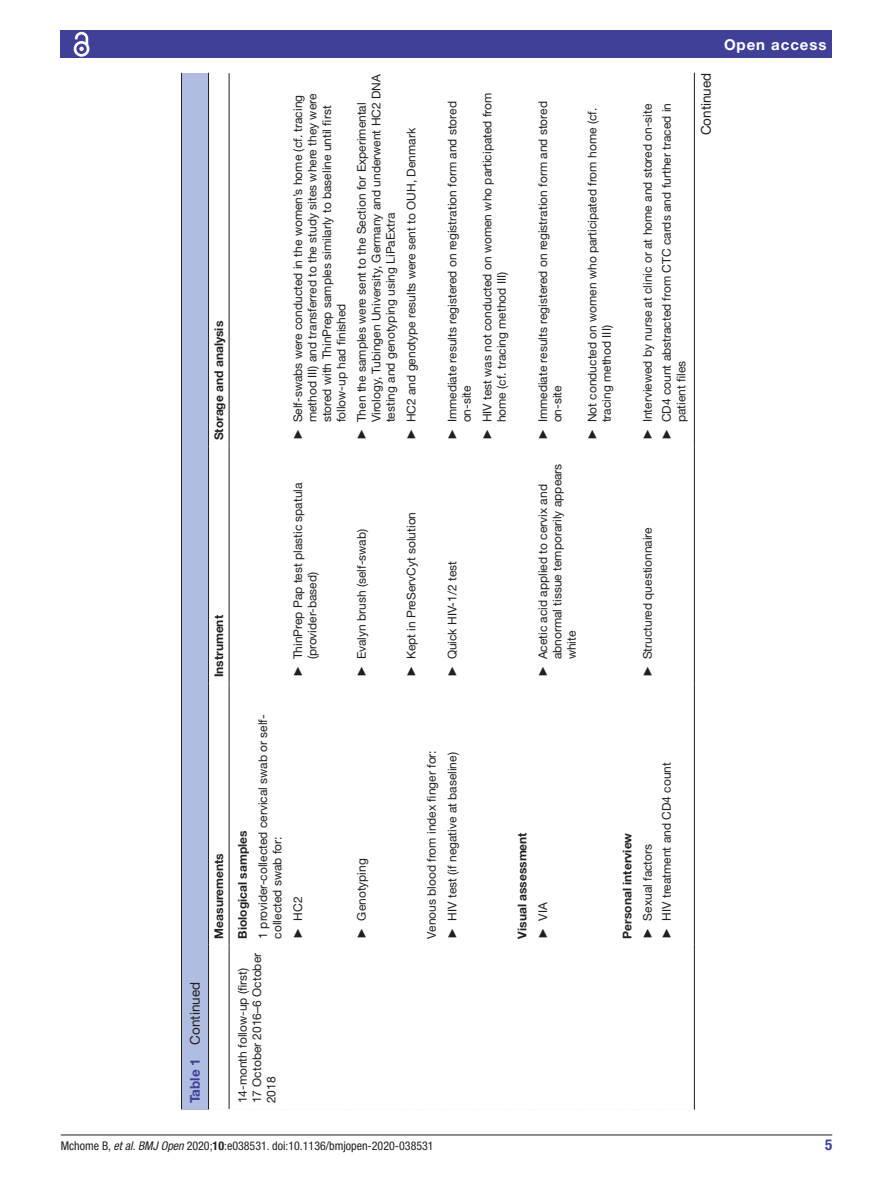
<style>
.page{position:relative;width:893px;height:1191px;background:#fff}
.page>*{position:absolute;margin:0;border:0;box-sizing:border-box;transform-origin:0 0}
.t1{font:700 15px "Helvetica Neue LT Std";letter-spacing:.065em;color:#fff}
.t2{font:700 condensed 15px "Helvetica Neue LT Std";color:#414099}
.t3{font:13.5px "Helvetica Neue LT Std";color:#231f20}
.t4{font:12px/14.4px "Helvetica Neue LT Std";color:#231f20}
.t5{font:700 12px/20.5px "Helvetica Neue LT Std";color:#231f20}
.t6{font:condensed 12px "Helvetica Neue LT Std";color:#231f20}
.s1{font-family:"Arial"}
.s2{font-weight:700;color:#414099}
.s3{font-family:"Arial";font-weight:400}
.s4{font-weight:400}
.s5{font-style:italic}
.s6{font-weight:700}
</style>
<div class="page">
<hr style="left:61px;top:1134px;width:771px;height:1px;background:#231f20">
<div style="left:61px;top:31px;width:771px;height:27px;background:#414099"></div>
<svg style="left:73px;top:31px;width:17px;height:26px"></svg>
<svg style="left:228px;top:73px;width:466px;height:1036px"></svg>
<hr style="left:208px;top:944px;width:1px;height:165px;background:#231f20">
<hr style="left:229px;top:944px;width:1px;height:165px;background:#231f20">
<hr style="left:208px;top:683px;width:1px;height:261px;background:#231f20">
<hr style="left:229px;top:683px;width:1px;height:261px;background:#231f20">
<hr style="left:208px;top:446px;width:1px;height:237px;background:#231f20">
<hr style="left:229px;top:446px;width:1px;height:237px;background:#231f20">
<hr style="left:208px;top:73px;width:1px;height:373px;background:#231f20">
<hr style="left:229px;top:73px;width:1px;height:373px;background:#231f20">
<hr style="left:694px;top:944px;width:1px;height:165px;background:#231f20">
<hr style="left:694px;top:683px;width:1px;height:261px;background:#231f20">
<hr style="left:694px;top:446px;width:1px;height:237px;background:#231f20">
<hr style="left:694px;top:73px;width:1px;height:373px;background:#231f20">
<div style="left:182px;top:73px;width:18px;height:1036px;background:#afbde1"></div>
<hr style="left:181px;top:73px;width:1px;height:1036px;background:#231f20">
<p class="t5" style="left:208px;top:440px;width:121px;rotate:-90deg">Storage and analysis</p>
<p class="t5" style="left:208px;top:677px;width:64px;rotate:-90deg">Instrument</p>
<p class="t4" style="left:291px;top:422px;width:330px;text-indent:-18px;rotate:-90deg"><span class="s1">►</span> Self-swabs were conducted in the women’s home (cf. tracing method III) and transferred to the study sites where they were stored with ThinPrep samples similarly to baseline until first follow-up had finished</p>
<p class="t4" style="left:354px;top:422px;width:350px;text-indent:-18px;rotate:-90deg"><span class="s1">►</span> Then the samples were sent to the Section for Experimental<br>Virology, Tubingen University, Germany and underwent HC2 DNA testing and genotyping using LiPaExtra</p>
<p class="t4" style="left:404px;top:440px;width:314px;rotate:-90deg"><span class="s1">►</span> HC2 and genotype results were sent to OUH, Denmark</p>
<p class="t4" style="left:291px;top:659px;width:178px;text-indent:-18px;rotate:-90deg"><span class="s1">►</span> ThinPrep Pap test plastic spatula (provider-based)</p>
<p class="t4" style="left:354px;top:677px;width:150px;rotate:-90deg"><span class="s1">►</span> Evalyn brush (self-swab)</p>
<p class="t4" style="left:404px;top:677px;width:167px;rotate:-90deg"><span class="s1">►</span> Kept in PreServCyt solution</p>
<p class="t4" style="left:445px;top:422px;width:322px;text-indent:-18px;rotate:-90deg"><span class="s1">►</span> Immediate results registered on registration form and stored on-site</p>
<p class="t4" style="left:480px;top:422px;width:331px;text-indent:-18px;rotate:-90deg"><span class="s1">►</span> HIV test was not conducted on women who participated from home (cf. tracing method III)</p>
<p class="t4" style="left:445px;top:677px;width:118px;rotate:-90deg"><span class="s1">►</span> Quick HIV-1/2 test</p>
<p class="t4" style="left:535px;top:422px;width:322px;text-indent:-18px;rotate:-90deg"><span class="s1">►</span> Immediate results registered on registration form and stored on-site</p>
<p class="t4" style="left:585px;top:422px;width:316px;text-indent:-18px;rotate:-90deg"><span class="s1">►</span> Not conducted on women who participated from home (cf. tracing method III)</p>
<p class="t4" style="left:535px;top:659px;width:197px;text-indent:-18px;rotate:-90deg"><span class="s1">►</span> Acetic acid applied to cervix and abnormal tissue temporarily appears white</p>
<p class="t4" style="left:659px;top:422px;width:321px;text-indent:-18px;rotate:-90deg"><span class="s1">►</span> CD4 count abstracted from CTC cards and further traced in patient files</p>
<p class="t4" style="left:640px;top:440px;width:338px;rotate:-90deg"><span class="s1">►</span> Interviewed by nurse at clinic or at home and stored on-site</p>
<p class="t3" style="left:698px;top:135px;width:64px;rotate:-90deg">Continued</p>
<p class="t1" style="left:724px;top:35px;width:104px">Open access</p>
<p class="t4" style="left:640px;top:677px;width:152px;rotate:-90deg"><span class="s1">►</span> Structured questionnaire</p>
<p class="t5" style="left:208px;top:938px;width:87px;rotate:-90deg">Measurements</p>
<p class="t3" style="left:187px;top:1103px;width:123px;rotate:-90deg"><span class="s2">Table 1</span> Continued</p>
<p class="t5" style="left:232px;top:938px;width:109px;rotate:-90deg">Biological samples</p>
<p class="t4" style="left:256px;top:938px;width:226px;rotate:-90deg">1 provider-collected cervical swab or self&shy;collected swab for:</p>
<p class="t4" style="left:235px;top:1103px;width:152px;rotate:-90deg">14-month follow-up (first)<br>17 October 2016–6 October<br>2018</p>
<p class="t4" style="left:291px;top:938px;width:43px;rotate:-90deg"><span class="s1">►</span> HC2</p>
<p class="t4" style="left:354px;top:938px;width:82px;rotate:-90deg"><span class="s1">►</span> Genotyping</p>
<p class="t4" style="left:421px;top:938px;width:190px;line-height:20.5px;rotate:-90deg">Venous blood from index finger for: <span class="s1">►</span> HIV test (if negative at baseline)</p>
<p class="t5" style="left:512px;top:938px;width:108px;rotate:-90deg">Visual assessment <span class="s3">►</span> <span class="s4">VIA</span></p>
<p class="t5" style="left:616px;top:938px;width:107px;rotate:-90deg">Personal interview <span class="s3">►</span> <span class="s4">Sexual factors</span></p>
<p class="t4" style="left:659px;top:938px;width:178px;rotate:-90deg"><span class="s1">►</span> HIV treatment and CD4 count</p>
<p class="t6" style="left:61px;top:1138px;width:374px">Mchome B, <span class="s5">et al</span>. <span class="s5">BMJ Open</span> 2020;<span class="s6">10</span>:e038531. doi:10.1136/bmjopen-2020-038531</p>
<p class="t2" style="left:825px;top:1135px;width:9px">5</p>
</div>
